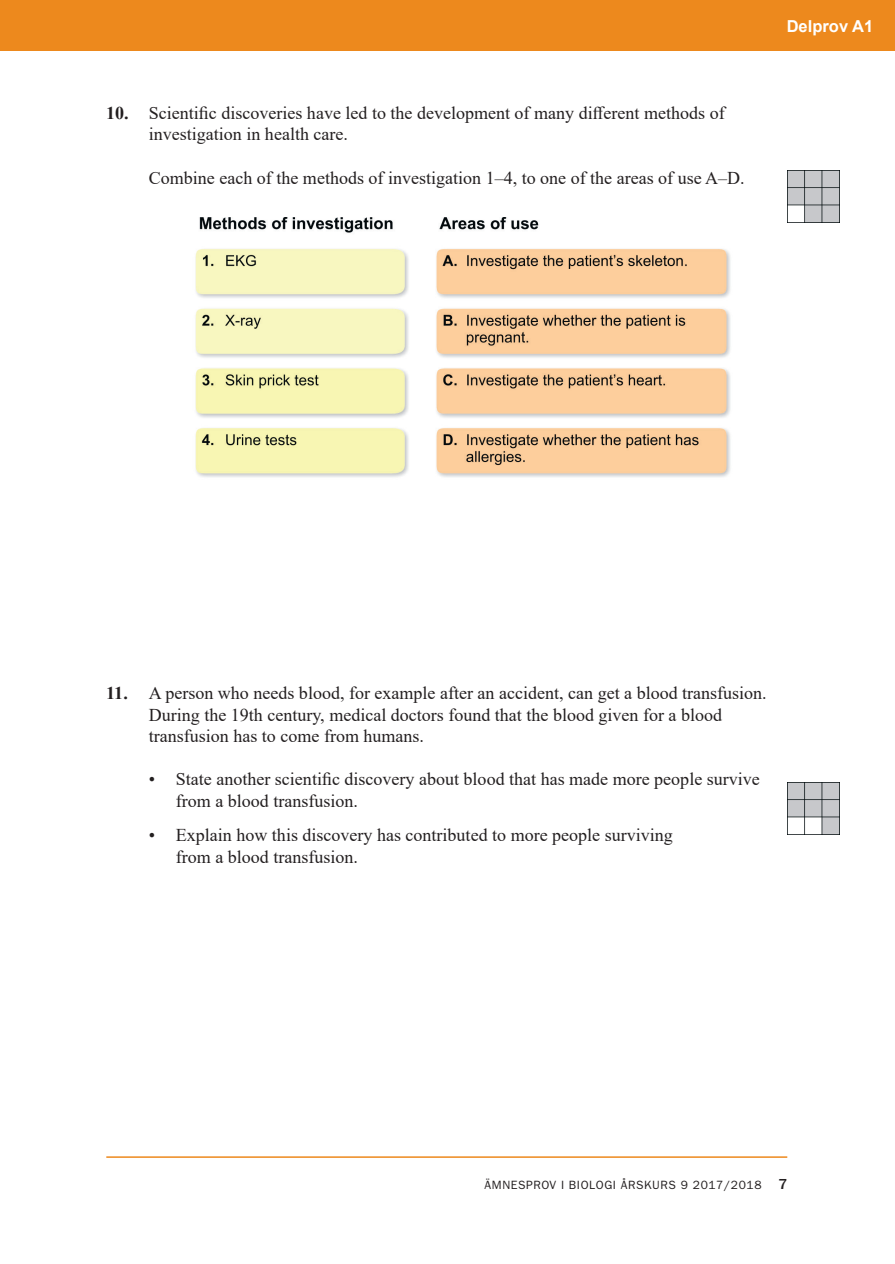
<style>
.page{position:relative;width:895px;height:1264px;background:#fff}
.page>*{position:absolute;margin:0;border:0;box-sizing:border-box;transform-origin:0 0}
.t1{font:18px/21.6px "Times New Roman";color:#231f20}
.t2{font:700 16.5px "Arial";color:#fff}
.t3{font:12px "ITC Franklin Gothic Std";letter-spacing:.05em;color:#231f20}
.s1{font-weight:700}
.s2{font-weight:500;font-size:15px}
</style>
<div class="page">
<div style="left:0;top:0;width:894px;height:51px;background:#ed891d"></div>
<hr style="left:106px;top:1156px;width:681px;height:1px;background:#ed891d">
<img style="left:195px;top:217px;width:536px;height:260px">
<img style="left:787px;top:171px;width:51px;height:52px">
<img style="left:787px;top:782px;width:51px;height:52px">
<p class="t1" style="left:149px;top:101px;width:577px;text-indent:-43px"><span class="s1">10.</span> Scientific discoveries have led to the development of many different methods of investigation in health care.</p>
<p class="t1" style="left:149px;top:166px;width:597px">Combine each of the methods of investigation 1–4, to one of the areas of use A–D.</p>
<p class="t2" style="left:786px;top:14px;width:88px">Delprov A1</p>
<p class="t1" style="left:149px;top:681px;width:619px;text-indent:-43px"><span class="s1">11.</span> A person who needs blood, for example after an accident, can get a blood transfusion.<br>During the 19th century, medical doctors found that the blood given for a blood transfusion has to come from humans.</p>
<p class="t1" style="left:176px;top:768px;width:585px;text-indent:-27px">• State another scientific discovery about blood that has made more people survive from a blood transfusion.</p>
<p class="t1" style="left:176px;top:823px;width:498px;text-indent:-27px">• Explain how this discovery has contributed to more people surviving from a blood transfusion.</p>
<p class="t3" style="left:484px;top:1178px;width:304px">ÄMNESPROV I BIOLOGI ÅRSKURS 9 2017/2018 <span class="s2">7</span></p>
</div>
